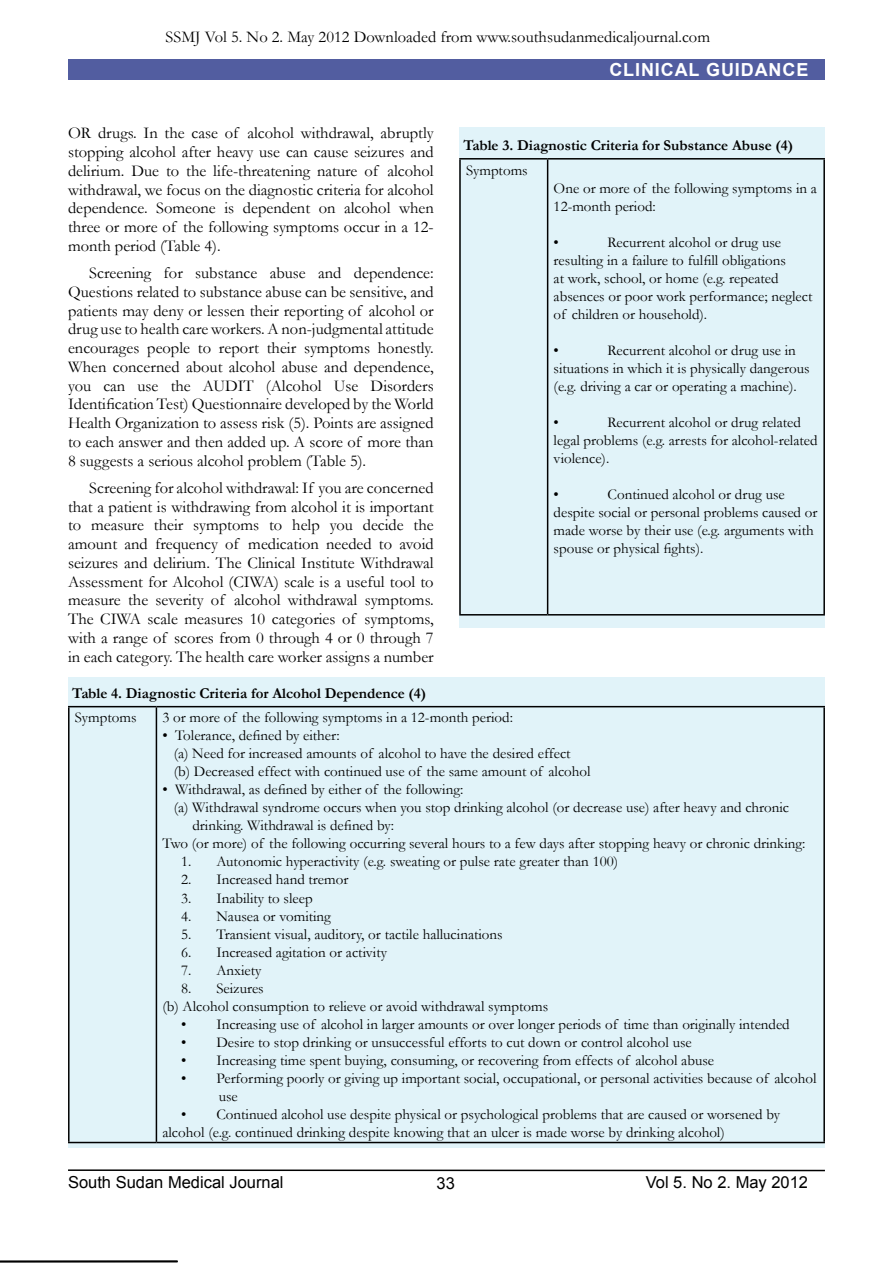
<style>
.page{position:relative;width:893px;height:1263px;background:#fff}
.page>*{position:absolute;margin:0;border:0;box-sizing:border-box;transform-origin:0 0}
.t1{font:700 18px "Arial";letter-spacing:.05em;color:#fff}
.t2{font:16.5px/18.8px "Garamond";color:#000;text-align:justify}
.t3{font:16.5px "Arial";color:#000}
.t4{font:15px/18px "Garamond";color:#000}
.t5{font:700 15px "Garamond";color:#000}
</style>
<div class="page">
<hr style="left:68px;top:1169px;width:757px;height:2px;background:#000">
<div style="left:68px;top:59px;width:757px;height:20px;background:#525da0"></div>
<hr style="left:0;top:1261px;width:178px;height:1px;background:#000">
<div style="left:459px;top:128px;width:366px;height:500px;background:#e1f3f9"></div>
<hr style="left:459px;top:158px;width:89px;height:2px;background:#000">
<hr style="left:459px;top:160px;width:2px;height:454px;background:#000">
<hr style="left:548px;top:158px;width:277px;height:2px;background:#000">
<hr style="left:547px;top:160px;width:1px;height:454px;background:#000">
<hr style="left:823px;top:160px;width:2px;height:454px;background:#000">
<hr style="left:459px;top:614px;width:89px;height:1px;background:#000">
<hr style="left:548px;top:614px;width:277px;height:1px;background:#000">
<div style="left:68px;top:677px;width:757px;height:471px;background:#e1f3f9"></div>
<hr style="left:68px;top:706px;width:88px;height:1px;background:#000">
<hr style="left:68px;top:707px;width:2px;height:435px;background:#000">
<hr style="left:156px;top:706px;width:669px;height:1px;background:#000">
<hr style="left:156px;top:707px;width:1px;height:435px;background:#000">
<hr style="left:823px;top:707px;width:2px;height:435px;background:#000">
<hr style="left:68px;top:1142px;width:88px;height:1px;background:#000">
<hr style="left:156px;top:1142px;width:669px;height:1px;background:#000">
<p class="t2" style="left:166px;top:27px;width:546px">SSMJ Vol 5. No 2. May 2012 Downloaded from www.southsudanmedicaljournal.com</p>
<p class="t2" style="left:68px;top:123px;width:367px">OR drugs. In the case of alcohol withdrawal, abruptly stopping alcohol after heavy use can cause seizures and delirium. Due to the life-threatening nature of alcohol withdrawal, we focus on the diagnostic criteria for alcohol dependence. Someone is dependent on alcohol when three or more of the following symptoms occur in a 12- month period (Table 4).</p>
<p class="t2" style="left:68px;top:263px;width:367px;text-indent:21px">Screening for substance abuse and dependence:<br>Questions related to substance abuse can be sensitive, and patients may deny or lessen their reporting of alcohol or drug use to health care workers. A non-judgmental attitude encourages people to report their symptoms honestly.<br>When concerned about alcohol abuse and dependence, you can use the AUDIT (Alcohol Use Disorders Identification Test) Questionnaire developed by the World Health Organization to assess risk (5). Points are assigned to each answer and then added up. A score of more than 8 suggests a serious alcohol problem (Table 5).</p>
<p class="t2" style="left:68px;top:478px;width:367px;text-indent:21px">Screening for alcohol withdrawal: If you are concerned that a patient is withdrawing from alcohol it is important to measure their symptoms to help you decide the amount and frequency of medication needed to avoid seizures and delirium. The Clinical Institute Withdrawal Assessment for Alcohol (CIWA) scale is a useful tool to measure the severity of alcohol withdrawal symptoms.<br>The CIWA scale measures 10 categories of symptoms, with a range of scores from 0 through 4 or 0 through 7 in each category. The health care worker assigns a number</p>
<p class="t5" style="left:72px;top:683px;width:355px">Table 4. Diagnostic Criteria for Alcohol Dependence (4)</p>
<p class="t1" style="left:609px;top:58px;width:24px">CLINI</p>
<p class="t1" style="left:661px;top:58px;width:57px">CAL GUI</p>
<p class="t1" style="left:741px;top:58px;width:69px">DANCE</p>
<p class="t5" style="left:463px;top:135px;width:331px">Table 3. Diagnostic Criteria for Substance Abuse (4)</p>
<p class="t4" style="left:466px;top:160px;width:63px">Symptoms</p>
<p class="t4" style="left:554px;top:178px;width:265px">One or more of the following symptoms in a<br>12-month period:</p>
<p class="t4" style="left:554px;top:232px;width:7px">•</p>
<p class="t4" style="left:554px;top:232px;width:260px;text-indent:54px">Recurrent alcohol or drug use resulting in a failure to fulfill obligations<br>at work, school, or home (e.g. repeated absences or poor work performance; neglect of children or household).</p>
<p class="t4" style="left:554px;top:340px;width:7px">•</p>
<p class="t4" style="left:554px;top:340px;width:257px;text-indent:54px">Recurrent alcohol or drug use in situations in which it is physically dangerous (e.g. driving a car or operating a machine).</p>
<p class="t4" style="left:554px;top:412px;width:7px">•</p>
<p class="t4" style="left:554px;top:412px;width:265px;text-indent:54px">Recurrent alcohol or drug related legal problems (e.g. arrests for alcohol-related violence).</p>
<p class="t4" style="left:554px;top:484px;width:7px">•</p>
<p class="t4" style="left:554px;top:484px;width:265px;text-indent:54px">Continued alcohol or drug use despite social or personal problems caused or made worse by their use (e.g. arguments with spouse or physical fights).</p>
<p class="t4" style="left:75px;top:708px;width:63px">Symptoms</p>
<p class="t4" style="left:162px;top:708px;width:352px">3 or more of the following symptoms in a 12-month period:</p>
<p class="t4" style="left:174px;top:726px;width:418px;text-indent:-11px">• Tolerance, defined by either:<br>(a) Need for increased amounts of alcohol to have the desired effect (b) Decreased effect with continued use of the same amount of alcohol</p>
<p class="t4" style="left:162px;top:780px;width:302px">• Withdrawal, as defined by either of the following:</p>
<p class="t4" style="left:174px;top:798px;width:617px">(a) Withdrawal syndrome occurs when you stop drinking alcohol (or decrease use) after heavy and chronic</p>
<p class="t4" style="left:192px;top:816px;width:203px">drinking. Withdrawal is defined by:</p>
<p class="t4" style="left:162px;top:834px;width:644px">Two (or more) of the following occurring several hours to a few days after stopping heavy or chronic drinking:</p>
<p class="t4" style="left:181px;top:852px;width:438px">1. Autonomic hyperactivity (e.g. sweating or pulse rate greater than 100)</p>
<p class="t4" style="left:181px;top:870px;width:169px">2. Increased hand tremor</p>
<p class="t4" style="left:181px;top:888px;width:133px">3. Inability to sleep</p>
<p class="t4" style="left:181px;top:906px;width:151px">4. Nausea or vomiting</p>
<p class="t4" style="left:181px;top:924px;width:323px">5. Transient visual, auditory, or tactile hallucinations</p>
<p class="t4" style="left:181px;top:942px;width:207px">6. Increased agitation or activity</p>
<p class="t4" style="left:181px;top:960px;width:82px">7. Anxiety</p>
<p class="t4" style="left:162px;top:978px;width:387px;text-indent:19px">8. Seizures<br>(b) Alcohol consumption to relieve or avoid withdrawal symptoms</p>
<p class="t4" style="left:181px;top:1014px;width:610px">• Increasing use of alcohol in larger amounts or over longer periods of time than originally intended</p>
<p class="t4" style="left:181px;top:1032px;width:512px">• Desire to stop drinking or unsuccessful efforts to cut down or control alcohol use</p>
<p class="t4" style="left:181px;top:1050px;width:534px">• Increasing time spent buying, consuming, or recovering from effects of alcohol abuse</p>
<p class="t4" style="left:219px;top:1068px;width:599px;text-indent:-38px">• Performing poorly or giving up important social, occupational, or personal activities because of alcohol use</p>
<p class="t4" style="left:162px;top:1104px;width:619px;text-indent:19px">• Continued alcohol use despite physical or psychological problems that are caused or worsened by alcohol (e.g. continued drinking despite knowing that an ulcer is made worse by drinking alcohol)</p>
<p class="t3" style="left:68px;top:1172px;width:217px">South Sudan Medical Journal</p>
<p class="t3" style="left:646px;top:1172px;width:164px">Vol 5. No 2. May 2012</p>
<p class="t3" style="left:437px;top:1172px;width:20px">33</p>
</div>
